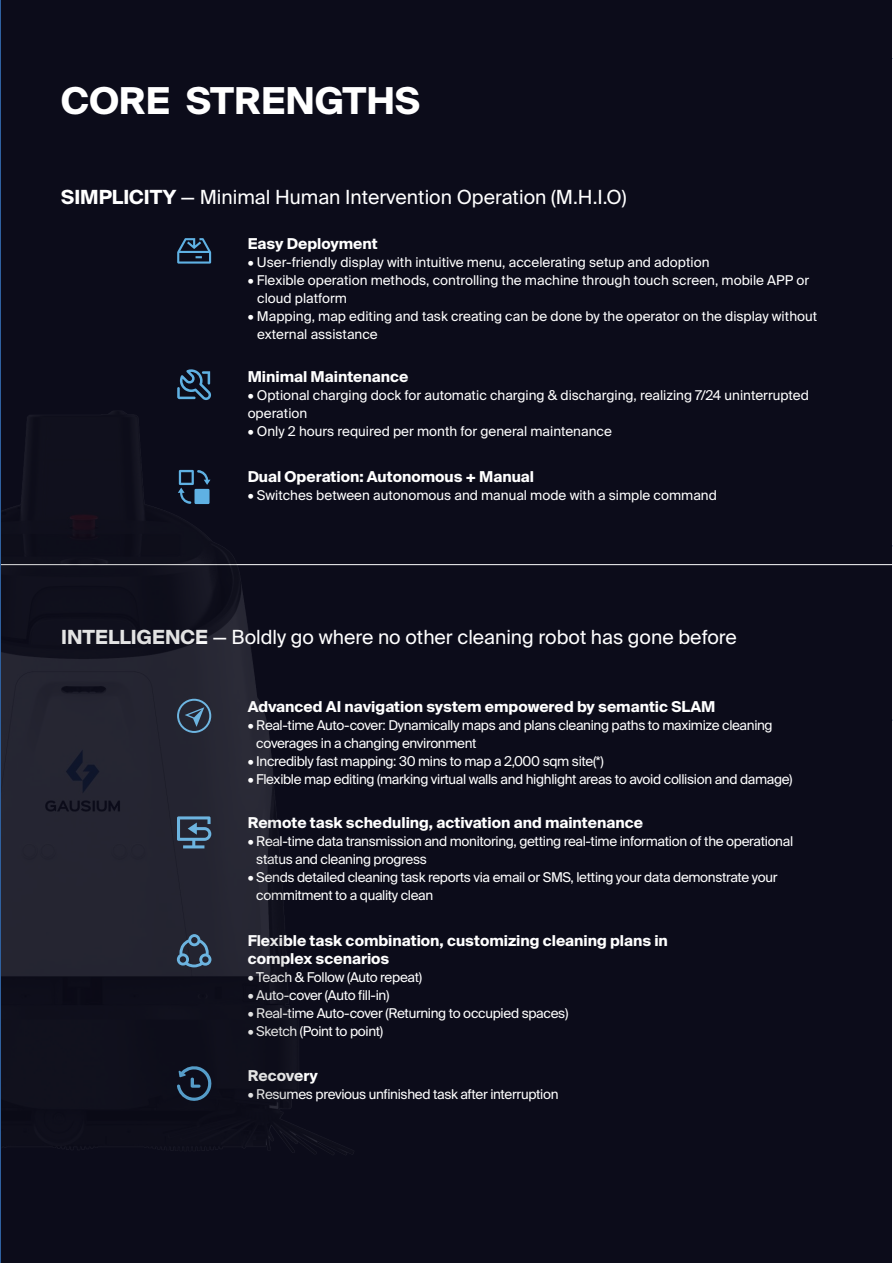
<style>
.page{position:relative;width:893px;height:1263px;background:#0c0c1a}
.page>*{position:absolute;margin:0;border:0;box-sizing:border-box;transform-origin:0 0}
.t1{font:700 37.05px "Suisse Intl";color:#fff}
.t2{font:19.5px "Suisse Intl";color:#fff}
.t3{font:700 15px/18px "Suisse Intl";color:#fff}
.t4{font:13.5px/18px "Suisse Intl";letter-spacing:-.025em;color:#fff}
.t5{font:13.5px/18px "Suisse Intl";color:#fff}
.s1{font-weight:700}
</style>
<div class="page">
<hr style="left:892px;top:0;width:1px;height:1263px;background:#fff">
<hr style="left:0;top:564px;width:892px;height:1px;background:#fff">
<svg style="left:177px;top:238px;width:34px;height:23px"></svg>
<img style="left:1px;top:261px;width:718px;height:894px">
<svg style="left:0;top:0;width:1px;height:1263px"></svg>
<h1 class="t1" style="left:61px;top:79px;width:360px">CORE STRENGTHS</h1>
<h2 class="t2" style="left:61px;top:186px;width:567px"><span class="s1">SIMPLICITY</span> — Minimal Human Intervention Operation (M.H.I.O)</h2>
<p class="t3" style="left:248px;top:235px;width:132px">Easy Deployment</p>
<p class="t5" style="left:248px;top:254px;width:463px">• User-friendly display with intuitive menu, accelerating setup and adoption</p>
<p class="t5" style="left:257px;top:272px;width:553px;text-indent:-10px">• Flexible operation methods, controlling the machine through touch screen, mobile APP or cloud platform</p>
<p class="t5" style="left:257px;top:308px;width:561px;text-indent:-10px">• Mapping, map editing and task creating can be done by the operator on the display without external assistance</p>
<p class="t3" style="left:248px;top:368px;width:162px">Minimal Maintenance</p>
<p class="t5" style="left:248px;top:387px;width:563px">• Optional charging dock for automatic charging &amp; discharging, realizing 7/24 uninterrupted operation</p>
<p class="t5" style="left:248px;top:423px;width:366px">• Only 2 hours required per month for general maintenance</p>
<p class="t3" style="left:248px;top:468px;width:288px">Dual Operation: Autonomous + Manual</p>
<p class="t5" style="left:248px;top:487px;width:471px">• Switches between autonomous and manual mode with a simple command</p>
<h2 class="t2" style="left:61px;top:626px;width:677px"><span class="s1">INTELLIGENCE</span> — Boldly go where no other cleaning robot has gone before</h2>
<p class="t3" style="left:248px;top:697px;width:469px">Advanced AI navigation system empowered by semantic SLAM</p>
<p class="t4" style="left:256px;top:716px;width:518px;text-indent:-9px">• Real-time Auto-cover: Dynamically maps and plans cleaning paths to maximize cleaning coverages in a changing environment</p>
<p class="t4" style="left:248px;top:752px;width:357px">• Incredibly fast mapping: 30 mins to map a 2,000 sqm site(*)</p>
<p class="t4" style="left:248px;top:770px;width:546px">• Flexible map editing (marking virtual walls and highlight areas to avoid collision and damage)</p>
<p class="t3" style="left:248px;top:814px;width:397px">Remote task scheduling, activation and maintenance</p>
<p class="t4" style="left:256px;top:832px;width:538px;text-indent:-9px">• Real-time data transmission and monitoring, getting real-time information of the operational status and cleaning progress</p>
<p class="t4" style="left:256px;top:868px;width:523px;text-indent:-9px">• Sends detailed cleaning task reports via email or SMS, letting your data demonstrate your commitment to a quality clean</p>
<p class="t3" style="left:248px;top:932px;width:422px">Flexible task combination, customizing cleaning plans in complex scenarios</p>
<p class="t4" style="left:248px;top:968px;width:176px">• Teach &amp; Follow (Auto repeat)</p>
<p class="t4" style="left:248px;top:986px;width:143px">• Auto-cover (Auto fill-in)</p>
<p class="t4" style="left:248px;top:1004px;width:322px">• Real-time Auto-cover (Returning to occupied spaces)</p>
<p class="t4" style="left:248px;top:1022px;width:137px">• Sketch (Point to point)</p>
<p class="t3" style="left:248px;top:1066px;width:72px">Recovery</p>
<p class="t4" style="left:248px;top:1085px;width:312px">• Resumes previous unfinished task after interruption</p>
</div>
